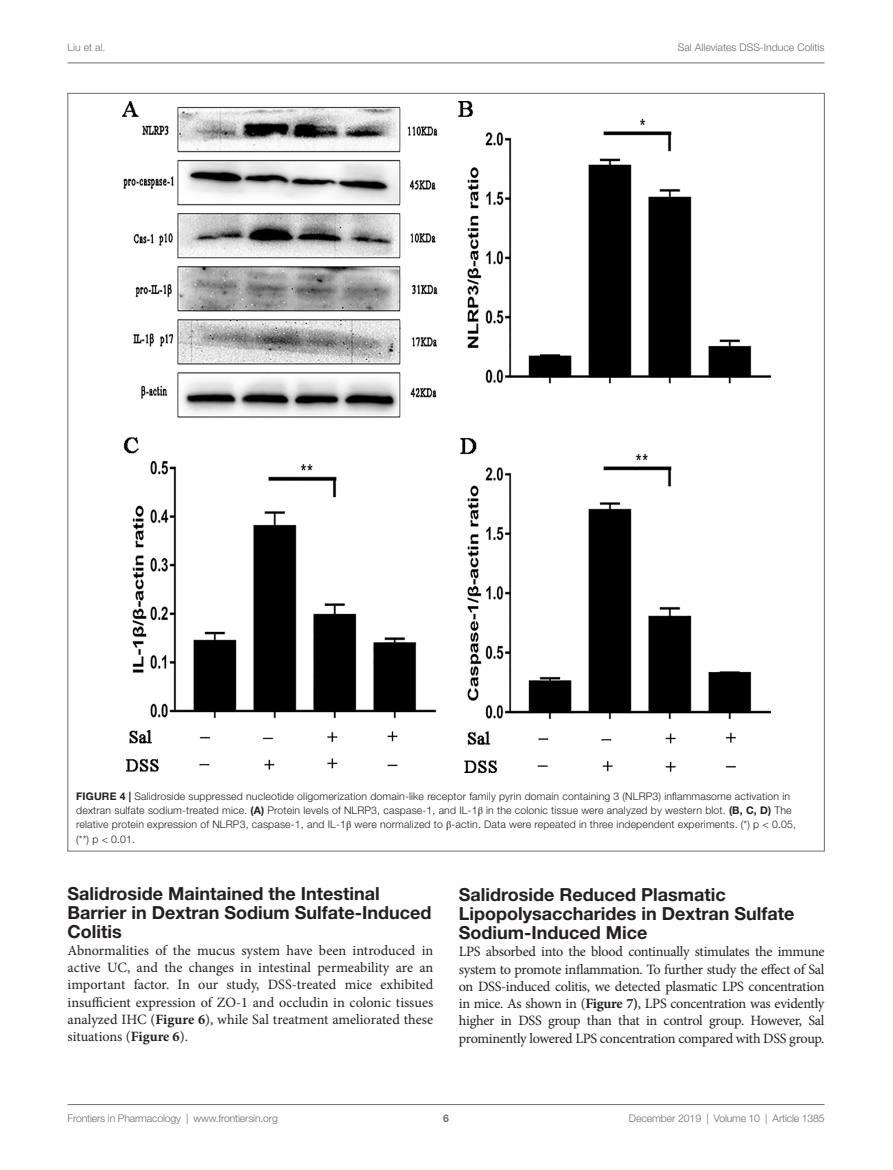
<style>
.page{position:relative;width:893px;height:1170px;background:#fff}
.page>*{position:absolute;margin:0;border:0;box-sizing:border-box;transform-origin:0 0}
._2{font:700 18px/18.8px "Helvetica Neue LT Std";color:#231f20}
.T1{font:14.25px/17.2px "Minion Pro MTC";letter-spacing:-.015em;color:#231f20;text-align:justify}
.FC{font:300 10.5px/14.2px "Helvetica Neue LT Std";letter-spacing:.015em;color:#231f20}
.t1{font:300 10.5px "Helvetica Neue LT Std";letter-spacing:-.015em;color:#6c6d70}
.t2{font:700 10.5px "Helvetica Neue LT Std";color:#6c6d70}
.s1{font-weight:700}
.s2{font-family:"Minion Pro";font-weight:700}
</style>
<div class="page">
<hr style="left:68px;top:63px;width:756px;height:1px;background:#6c6d70">
<hr style="left:68px;top:1104px;width:756px;height:1px;background:#6c6d70">
<img style="left:122px;top:102px;width:648px;height:670px">
<p class="t1" style="left:68px;top:41px;width:39px">Liu et al.</p>
<p class="t1" style="left:678px;top:41px;width:148px">Sal Alleviates DSS-Induce Colitis</p>
<p class="FC" style="left:76px;top:789px;width:721px"><span class="s1">FIGURE 4 |</span> Salidroside suppressed nucleotide oligomerization domain-like receptor family pyrin domain containing 3 (NLRP3) inflammasome activation in dextran sulfate sodium-treated mice. <span class="s1">(A)</span> Protein levels of NLRP3, caspase-1, and IL-1β in the colonic tissue were analyzed by western blot. <span class="s1">(B, C, D)</span> The relative protein expression of NLRP3, caspase-1, and IL-1β were normalized to β-actin. Data were repeated in three independent experiments. (*) p &lt; 0.05, (**) p &lt; 0.01.</p>
<p class="_2" style="left:68px;top:885px;width:365px">Salidroside Maintained the Intestinal<br>Barrier in Dextran Sodium Sulfate-Induced<br>Colitis</p>
<p class="T1" style="left:68px;top:941px;width:367px">Abnormalities of the mucus system have been introduced in active UC, and the changes in intestinal permeability are an important factor. In our study, DSS-treated mice exhibited insufficient expression of ZO-1 and occludin in colonic tissues analyzed IHC (<span class="s2">Figure 6</span>), while Sal treatment ameliorated these situations (<span class="s2">Figure 6</span>).</p>
<p class="_2" style="left:459px;top:886px;width:337px">Salidroside Reduced Plasmatic<br>Lipopolysaccharides in Dextran Sulfate<br>Sodium-Induced Mice</p>
<p class="T1" style="left:459px;top:943px;width:367px">LPS absorbed into the blood continually stimulates the immune system to promote inflammation. To further study the effect of Sal on DSS-induced colitis, we detected plasmatic LPS concentration in mice. As shown in (<span class="s2">Figure 7)</span>, LPS concentration was evidently higher in DSS group than that in control group. However, Sal prominently lowered LPS concentration compared with DSS group.</p>
<p class="t1" style="left:68px;top:1111px;width:212px">Frontiers in Pharmacology | www.frontiersin.org</p>
<p class="t1" style="left:629px;top:1111px;width:197px">December 2019 | Volume 10 | Article 1385</p>
<p class="t2" style="left:443px;top:1111px;width:7px">6</p>
</div>
